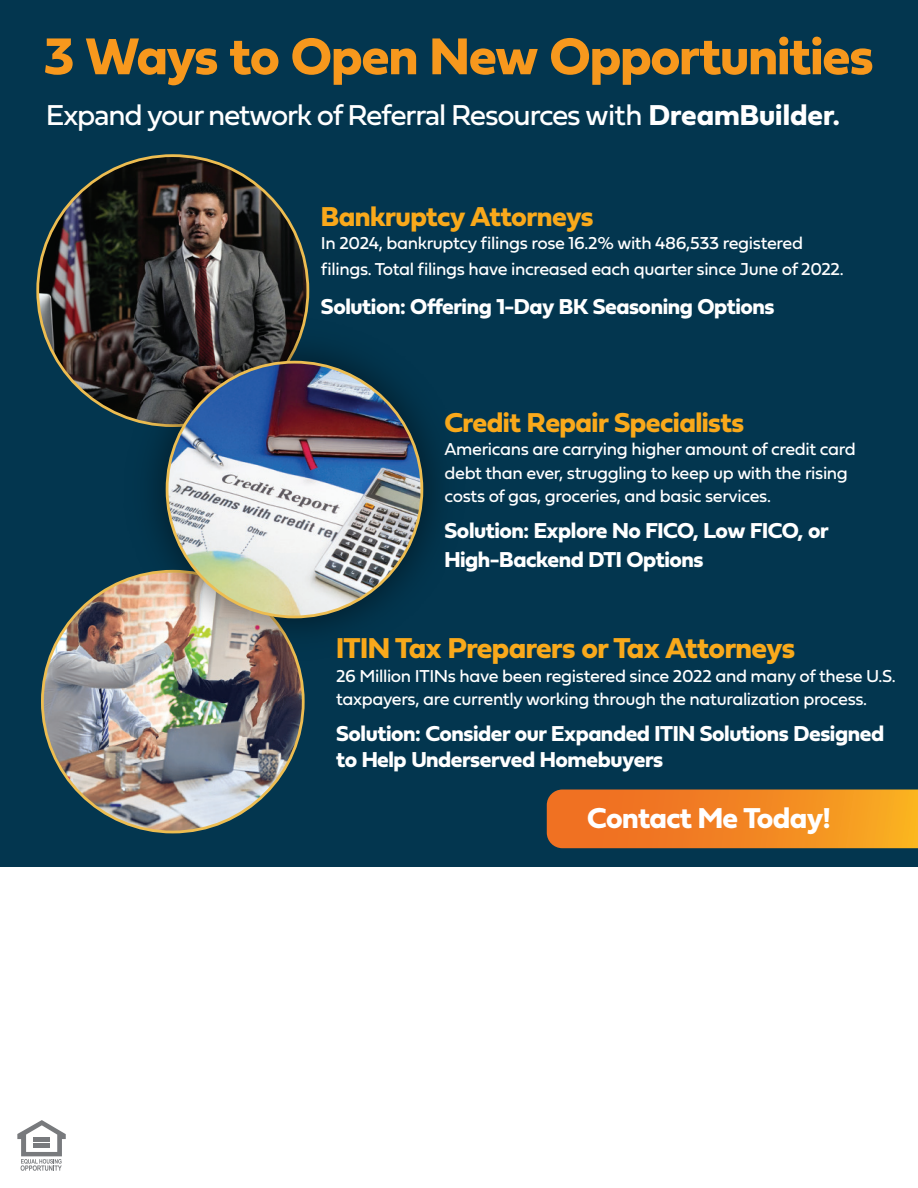
<style>
.page{position:relative;width:918px;height:1188px;background:#03364f}
.page>*{position:absolute;margin:0;border:0;box-sizing:border-box;transform-origin:0 0}
.t1{font:54px "Fieldwork Geo Bold";letter-spacing:-.02em;color:#f7981d}
.t2{font:30px "Fieldwork Hum";letter-spacing:-.04em;color:#fff}
.t3{font:30px "Fieldwork Geo Bold";letter-spacing:-.02em;color:#f9a91b}
.t4{font:30px "Fieldwork Geo Bold";letter-spacing:-.02em;color:#fff}
.t5{font:28.5px "Fieldwork Geo Bold";letter-spacing:-.02em;color:#f9a91b}
.t6{font:22.5px/26.4px "Fieldwork Geo Bold";letter-spacing:-.02em;color:#fff}
.t7{font:18px/23.4px "Fieldwork Geo Regular";letter-spacing:-.02em;color:#fff}
.s1{font-family:"Fieldwork Geo Bold"}
</style>
<div class="page">
<div style="left:0;top:867px;width:918px;height:321px;background:#fff"></div>
<svg style="left:547px;top:790px;width:371px;height:58px;background:#f18722"></svg>
<svg style="left:17px;top:1120px;width:49px;height:51px"></svg>
<img style="left:38px;top:156px;width:270px;height:270px;border-radius:135px">
<img style="left:42px;top:571px;width:261px;height:261px;border-radius:130px">
<img style="left:111px;top:306px;width:325px;height:367px">
<img style="left:167px;top:362px;width:255px;height:255px;border-radius:127px">
<h1 class="t1" style="left:44px;top:14px;width:831px">3 Ways to Open New Opportunities</h1>
<h2 class="t2" style="left:46px;top:91px;width:795px">Expand your network of Referral Resources with <span class="s1">DreamBuilder.</span></h2>
<h3 class="t5" style="left:321px;top:194px;width:274px">Bankruptcy Attorneys</h3>
<p class="t7" style="left:321px;top:229px;width:524px;line-height:26.4px">In 2024, bankruptcy filings rose 16.2% with 486,533 registered filings. Total filings have increased each quarter since June of 2022.</p>
<p class="t6" style="left:321px;top:292px;width:455px">Solution: Offering 1-Day BK Seasoning Options</p>
<h3 class="t5" style="left:445px;top:400px;width:301px">Credit Repair Specialists</h3>
<p class="t7" style="left:445px;top:437px;width:413px">Americans are carrying higher amount of credit card debt than ever, struggling to keep up with the rising costs of gas, groceries, and basic services.</p>
<p class="t6" style="left:445px;top:515px;width:386px;line-height:29.4px">Solution: Explore No FICO, Low FICO, or<br>High-Backend DTI Options</p>
<h2 class="t3" style="left:336px;top:625px;width:461px">ITIN Tax Preparers or Tax Attorneys</h2>
<p class="t7" style="left:336px;top:663px;width:561px">26 Million ITINs have been registered since 2022 and many of these U.S. taxpayers, are currently working through the naturalization process.</p>
<p class="t6" style="left:336px;top:719px;width:550px">Solution: Consider our Expanded ITIN Solutions Designed to Help Underserved Homebuyers</p>
<h2 class="t4" style="left:587px;top:795px;width:245px">Contact Me Today!</h2>
</div>
